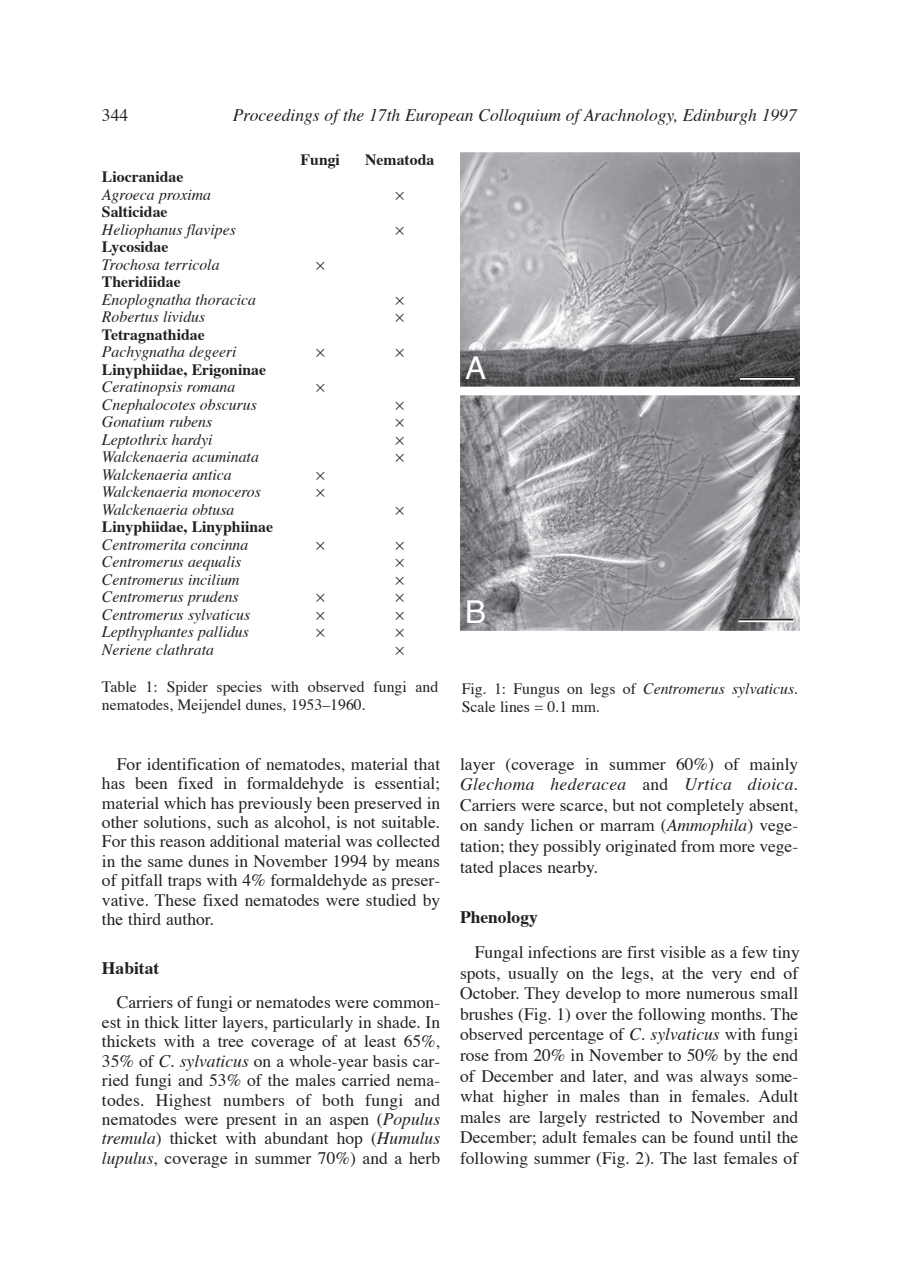
<style>
.page{position:relative;width:905px;height:1275px;background:#fff}
.page>*{position:absolute;margin:0;border:0;box-sizing:border-box;transform-origin:0 0}
.t1{font:31.5px "Helvetica";color:#fff}
.t2{font:17.5px/19.4px "Times";color:#231f20;text-align:justify}
.t3{font:italic 17.5px "Times";color:#231f20}
.t4{font:italic 15.75px/17.5px "Times";color:#231f20}
.t5{font:15.75px/17.5px "Times";color:#231f20}
.t6{font:700 15.75px "Times";color:#231f20}
.s1{font-weight:700;font-style:normal}
.s2{font-style:italic}
.s3{font-weight:700}
</style>
<div class="page">
<img style="left:460px;top:152px;width:340px;height:235px">
<img style="left:460px;top:395px;width:340px;height:235px">
<svg style="left:736px;top:374px;width:62px;height:7px"></svg>
<svg style="left:735px;top:617px;width:61px;height:7px"></svg>
<p class="t2" style="left:102px;top:107px;width:28px">344</p>
<p class="t3" style="left:233px;top:105px;width:565px">Proceedings of the 17th European Colloquium of Arachnology, Edinburgh 1997</p>
<p class="t6" style="left:300px;top:149px;width:41px">Fungi</p>
<p class="t6" style="left:365px;top:149px;width:71px">Nematoda</p>
<p class="t4" style="left:102px;top:169px;width:173px"><span class="s1">Liocranidae<br></span>Agroeca proxima<br><span class="s1">Salticidae<br></span>Heliophanus flavipes<br><span class="s1">Lycosidae<br></span>Trochosa terricola<br><span class="s1">Theridiidae<br></span>Enoplognatha thoracica<br>Robertus lividus<br><span class="s1">Tetragnathidae<br></span>Pachygnatha degeeri<br><span class="s1">Linyphiidae, Erigoninae<br></span>Ceratinopsis romana<br>Cnephalocotes obscurus<br>Gonatium rubens<br>Leptothrix hardyi<br>Walckenaeria acuminata<br>Walckenaeria antica<br>Walckenaeria monoceros<br>Walckenaeria obtusa<br><span class="s1">Linyphiidae, Linyphiinae<br></span>Centromerita concinna<br>Centromerus aequalis<br>Centromerus incilium<br>Centromerus prudens<br>Centromerus sylvaticus<br>Lepthyphantes pallidus<br>Neriene clathrata</p>
<p class="t5" style="left:102px;top:679px;width:338px">Table 1: Spider species with observed fungi and nematodes, Meijendel dunes, 1953–1960.</p>
<p class="t5" style="left:462px;top:681px;width:338px">Fig. 1: Fungus on legs of <span class="s2">Centromerus sylvaticus</span>.<br>Scale lines = 0.1 mm.</p>
<p class="t1" style="left:465px;top:347px;width:23px">A</p>
<p class="t1" style="left:465px;top:591px;width:23px">B</p>
<p class="t2" style="left:102px;top:755px;width:340px;text-indent:15px">For identification of nematodes, material that has been fixed in formaldehyde is essential; material which has previously been preserved in other solutions, such as alcohol, is not suitable.<br>For this reason additional material was collected in the same dunes in November 1994 by means of pitfall traps with 4% formaldehyde as preser&shy;vative. These fixed nematodes were studied by the third author.</p>
<p class="t2" style="left:117px;top:952px;width:325px;line-height:34.3px;text-indent:-15px"><span class="s3">Habitat<br></span>Carriers of fungi or nematodes were common-</p>
<p class="t2" style="left:102px;top:1013px;width:340px">est in thick litter layers, particularly in shade. In thickets with a tree coverage of at least 65%, 35% of <span class="s2">C. sylvaticus</span> on a whole-year basis car&shy;ried fungi and 53% of the males carried nema&shy;todes. Highest numbers of both fungi and nematodes were present in an aspen (<span class="s2">Populus tremula</span>) thicket with abundant hop (<span class="s2">Humulus lupulus</span>, coverage in summer 70%) and a herb</p>
<p class="t2" style="left:460px;top:755px;width:340px;line-height:20.5px">layer (coverage in summer 60%) of mainly <span class="s2">Glechoma hederacea</span> and <span class="s2">Urtica dioica</span>.<br>Carriers were scarce, but not completely absent, on sandy lichen or marram (<span class="s2">Ammophila</span>) vege&shy;tation; they possibly originated from more vege&shy;tated places nearby.</p>
<p class="t2" style="left:475px;top:900px;width:326px;line-height:35.4px;text-indent:-15px"><span class="s3">Phenology<br></span>Fungal infections are first visible as a few tiny</p>
<p class="t2" style="left:460px;top:964px;width:340px;line-height:20.5px">spots, usually on the legs, at the very end of October. They develop to more numerous small brushes (Fig. 1) over the following months. The observed percentage of <span class="s2">C. sylvaticus</span> with fungi rose from 20% in November to 50% by the end of December and later, and was always some&shy;what higher in males than in females. Adult males are largely restricted to November and December; adult females can be found until the following summer (Fig. 2). The last females of</p>
</div>
